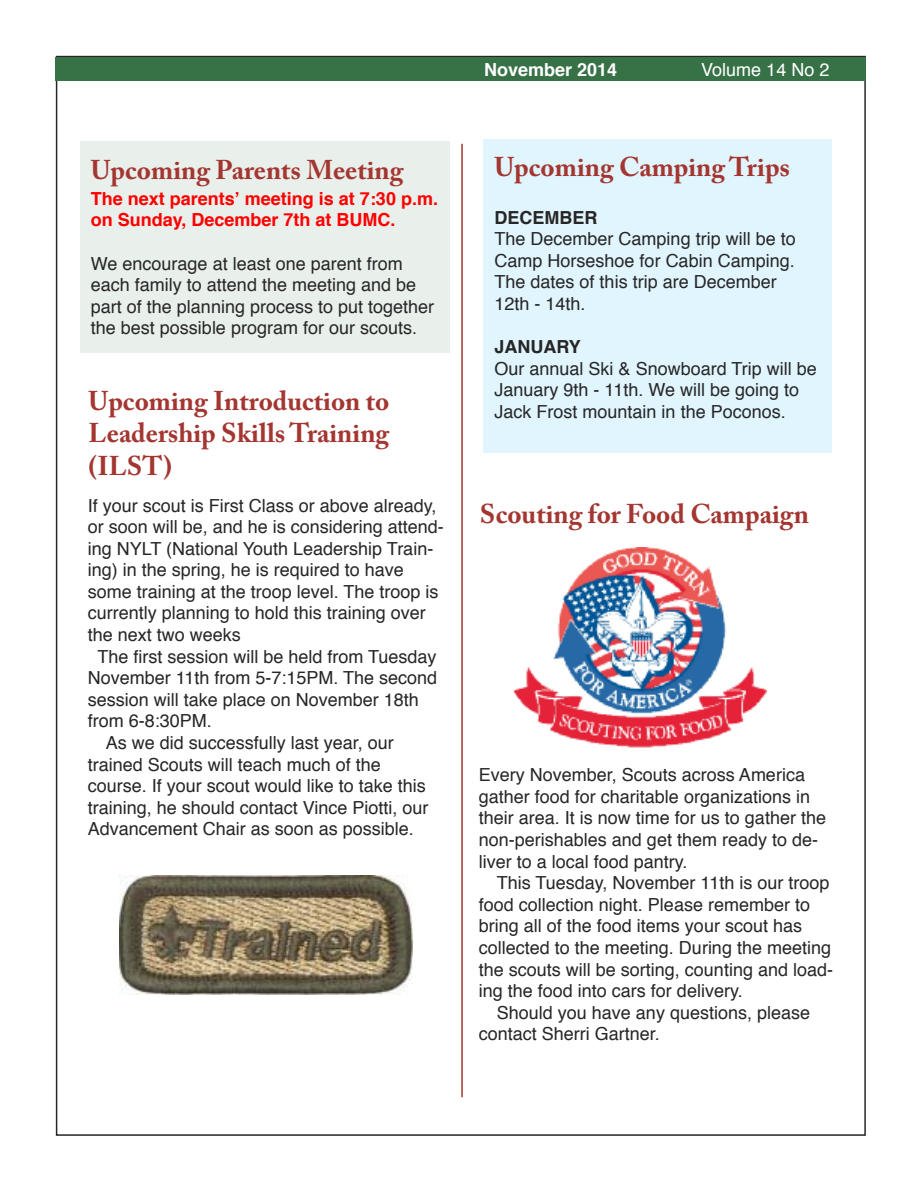
<style>
.page{position:relative;width:918px;height:1188px;background:#fff}
.page>*{position:absolute;margin:0;border:0;box-sizing:border-box;transform-origin:0 0}
.t1{font:700 27px/32.4px "Adobe Caslon Pro";color:#a43631}
.t2{font:18px/21.6px "Helvetica";color:#272627}
.t3{font:700 18px/21.6px "Helvetica";color:#f00}
.t4{font:700 18px "Helvetica";color:#272627}
.t5{font:700 18px "Helvetica";color:#fff}
.t6{font:18px "Helvetica";color:#fff}
</style>
<div class="page">
<div style="left:483px;top:139px;width:349px;height:313px;background:#e0f5fd"></div>
<div style="left:56px;top:57px;width:810px;height:24px;background:#377146"></div>
<div style="left:80px;top:141px;width:370px;height:211px;background:#e9efeb"></div>
<hr style="left:461px;top:144px;width:2px;height:953px;background:#a43631">
<img style="left:120px;top:875px;width:292px;height:119px">
<img style="left:514px;top:547px;width:253px;height:201px">
<h1 class="t1" style="left:91px;top:156px;width:314px">Upcoming Parents Meeting</h1>
<p class="t3" style="left:91px;top:189px;width:349px">The next parents’ meeting is at 7:30 p.m. on Sunday, December 7th at bUmc.</p>
<p class="t2" style="left:91px;top:254px;width:345px">We encourage at least one parent from each family to attend the meeting and be part of the planning process to put together the best possible program for our scouts.</p>
<h1 class="t1" style="left:89px;top:387px;width:302px">Upcoming Introduction to</h1>
<h1 class="t1" style="left:89px;top:420px;width:302px">Leadership Skills Training (ILST)</h1>
<p class="t2" style="left:88px;top:496px;width:350px">If your scout is First Class or above already,</p>
<p class="t2" style="left:88px;top:517px;width:358px">or soon will be, and he is considering attend-</p>
<p class="t2" style="left:88px;top:539px;width:347px">ing NYLT (National Youth Leadership Train-</p>
<p class="t2" style="left:88px;top:561px;width:318px">ing) in the spring, he is required to have</p>
<p class="t2" style="left:88px;top:582px;width:352px">some training at the troop level. The troop is</p>
<p class="t2" style="left:88px;top:604px;width:340px">currently planning to hold this training over</p>
<p class="t2" style="left:88px;top:625px;width:155px">the next two weeks</p>
<p class="t2" style="left:97px;top:647px;width:341px">The first session will be held from Tuesday</p>
<p class="t2" style="left:88px;top:669px;width:351px">November 11th from 5-7:15PM. The second</p>
<p class="t2" style="left:88px;top:690px;width:333px">session will take place on November 18th</p>
<p class="t2" style="left:88px;top:712px;width:126px">from 6-8:30PM.</p>
<p class="t2" style="left:106px;top:733px;width:290px">As we did successfully last year, our</p>
<p class="t2" style="left:88px;top:755px;width:295px">trained Scouts will teach much of the</p>
<p class="t2" style="left:88px;top:777px;width:340px">course. If your scout would like to take this</p>
<p class="t2" style="left:88px;top:798px;width:342px">training, he should contact Vince Piotti, our</p>
<p class="t2" style="left:88px;top:820px;width:328px">Advancement Chair as soon as possible.</p>
<p class="t5" style="left:484px;top:62px;width:135px">November 2014</p>
<p class="t6" style="left:701px;top:62px;width:130px">Volume 14 No 2</p>
<h1 class="t1" style="left:495px;top:153px;width:297px">Upcoming Camping Trips</h1>
<p class="t4" style="left:495px;top:210px;width:105px">DEcEmbEr</p>
<p class="t2" style="left:495px;top:230px;width:303px">The December Camping trip will be to<br>Camp Horseshoe for Cabin Camping.<br>The dates of this trip are December<br>12th - 14th.</p>
<p class="t4" style="left:495px;top:339px;width:88px">JANUArY</p>
<p class="t2" style="left:495px;top:359px;width:324px">Our annual Ski &amp; Snowboard Trip will be<br>January 9th - 11th. We will be going to</p>
<p class="t2" style="left:495px;top:402px;width:293px">Jack Frost mountain in the Poconos.</p>
<h1 class="t1" style="left:480px;top:500px;width:331px">Scouting for Food Campaign</h1>
<p class="t2" style="left:479px;top:765px;width:349px">Every November, Scouts across America gather food for charitable organizations in their area. It is now time for us to gather the non-perishables and get them ready to de&shy;liver to a local food pantry.</p>
<p class="t2" style="left:479px;top:873px;width:356px;text-indent:18px">This Tuesday, November 11th is our troop food collection night. Please remember to bring all of the food items your scout has collected to the meeting. During the meeting the scouts will be sorting, counting and load&shy;ing the food into cars for delivery.</p>
<p class="t2" style="left:479px;top:1003px;width:333px;text-indent:18px">Should you have any questions, please contact Sherri Gartner.</p>
</div>
